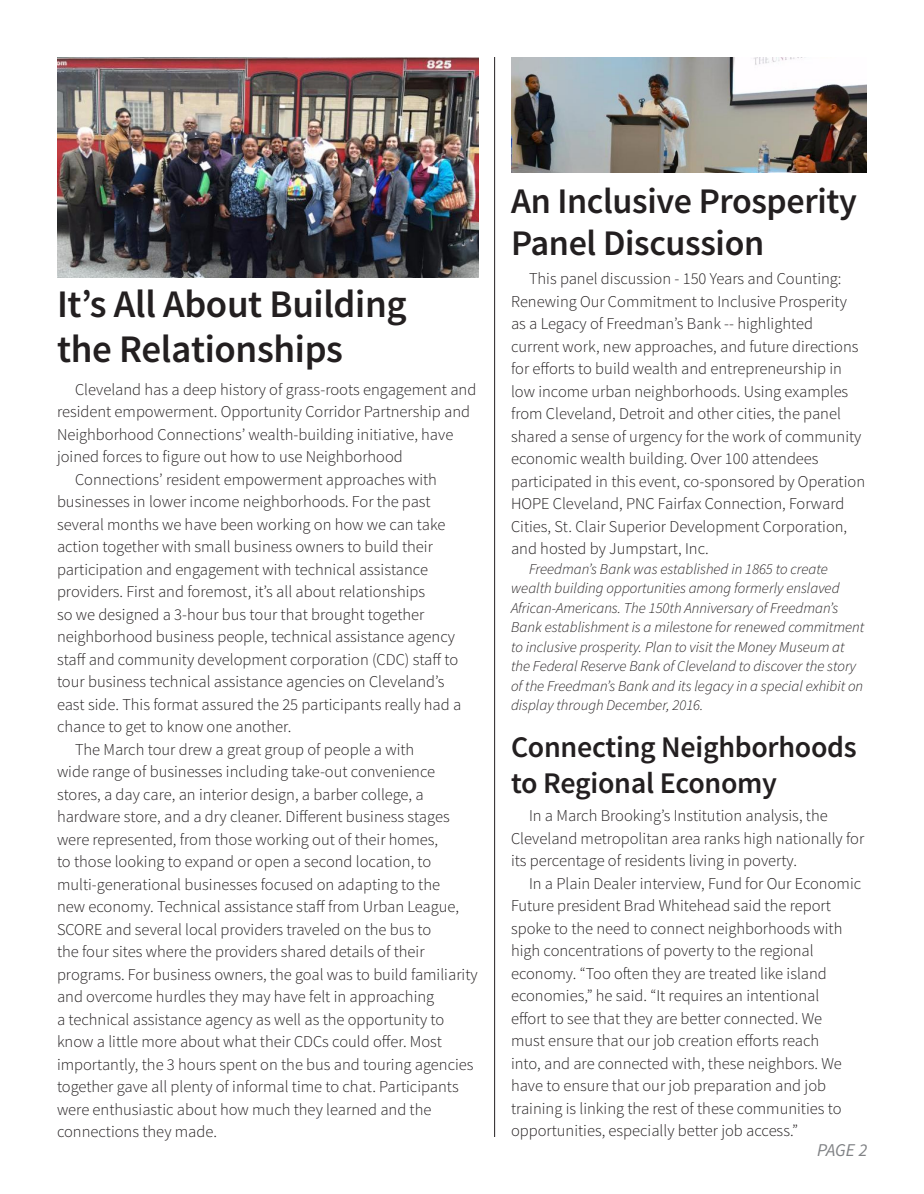
<style>
.page{position:relative;width:924px;height:1194px;background:#fff}
.page>*{position:absolute;margin:0;border:0;box-sizing:border-box;transform-origin:0 0}
.t1{font:600 39px "Source Sans Pro";letter-spacing:-.01em;color:#231f20}
.t2{font:600 36px/42px "Source Sans Pro";letter-spacing:-.01em;color:#231f20}
.t3{font:600 30px "Source Sans Pro";letter-spacing:-.01em;color:#231f20}
.t4{font:italic 18px "Source Sans Pro";color:#808285}
.t5{font:300 16.5px/22.5px "Source Sans Pro";color:#231f20}
.t6{font:italic 300 15px/19.5px "Source Sans Pro";color:#231f20}
</style>
<div class="page">
<img style="left:57px;top:57px;width:421px;height:221px">
<img style="left:511px;top:57px;width:356px;height:116px">
<hr style="left:494px;top:57px;width:1px;height:1080px;background:#231f20">
<p class="t1" style="left:57px;top:279px;width:351px">It’s All About Building</p>
<p class="t1" style="left:57px;top:324px;width:287px">the Relationships</p>
<p class="t5" style="left:57px;top:378px;width:421px;text-indent:18px">Cleveland has a deep history of grass-roots engagement and resident empowerment. Opportunity Corridor Partnership and Neighborhood Connections’ wealth-building initiative, have joined forces to figure out how to use Neighborhood</p>
<p class="t5" style="left:57px;top:468px;width:406px;text-indent:18px">Connections’ resident empowerment approaches with businesses in lower income neighborhoods. For the past several months we have been working on how we can take action together with small business owners to build their participation and engagement with technical assistance providers. First and foremost, it’s all about relationships<br>so we designed a 3-hour bus tour that brought together neighborhood business people, technical assistance agency staff and community development corporation (CDC) staff to tour business technical assistance agencies on Cleveland’s east side. This format assured the 25 participants really had a chance to get to know one another.</p>
<p class="t5" style="left:57px;top:738px;width:422px;text-indent:18px">The March tour drew a great group of people a with<br>wide range of businesses including take-out convenience stores, a day care, an interior design, a barber college, a hardware store, and a dry cleaner. Different business stages were represented, from those working out of their homes,<br>to those looking to expand or open a second location, to multi-generational businesses focused on adapting to the<br>new economy. Technical assistance staff from Urban League, SCORE and several local providers traveled on the bus to<br>the four sites where the providers shared details of their programs. For business owners, the goal was to build familiarity and overcome hurdles they may have felt in approaching<br>a technical assistance agency as well as the opportunity to know a little more about what their CDCs could offer. Most importantly, the 3 hours spent on the bus and touring agencies together gave all plenty of informal time to chat. Participants were enthusiastic about how much they learned and the connections they made.</p>
<p class="t2" style="left:511px;top:181px;width:347px">An Inclusive Prosperity<br>Panel Discussion</p>
<p class="t5" style="left:511px;top:268px;width:356px;text-indent:18px">This panel discussion - 150 Years and Counting:<br>Renewing Our Commitment to Inclusive Prosperity as a Legacy of Freedman’s Bank -- highlighted current work, new approaches, and future directions for efforts to build wealth and entrepreneurship in low income urban neighborhoods. Using examples from Cleveland, Detroit and other cities, the panel shared a sense of urgency for the work of community economic wealth building. Over 100 attendees participated in this event, co-sponsored by Operation HOPE Cleveland, PNC Fairfax Connection, Forward Cities, St. Clair Superior Development Corporation, and hosted by Jumpstart, Inc.</p>
<p class="t6" style="left:511px;top:559px;width:355px;text-indent:18px">Freedman’s Bank was established in 1865 to create wealth building opportunities among formerly enslaved African-Americans. The 150th Anniversary of Freedman’s Bank establishment is a milestone for renewed commitment to inclusive prosperity. Plan to visit the Money Museum at the Federal Reserve Bank of Cleveland to discover the story of the Freedman’s Bank and its legacy in a special exhibit on display through December, 2016.</p>
<p class="t3" style="left:511px;top:728px;width:347px">Connecting Neighborhoods</p>
<p class="t3" style="left:511px;top:764px;width:267px">to Regional Economy</p>
<p class="t5" style="left:511px;top:805px;width:355px;text-indent:18px">In a March Brooking’s Institution analysis, the<br>Cleveland metropolitan area ranks high nationally for its percentage of residents living in poverty.</p>
<p class="t5" style="left:511px;top:872px;width:352px;text-indent:18px">In a Plain Dealer interview, Fund for Our Economic Future president Brad Whitehead said the report spoke to the need to connect neighborhoods with high concentrations of poverty to the regional economy. “Too often they are treated like island economies,” he said. “It requires an intentional<br>effort to see that they are better connected. We<br>must ensure that our job creation efforts reach<br>into, and are connected with, these neighbors. We have to ensure that our job preparation and job training is linking the rest of these communities to opportunities, especially better job access.”</p>
<p class="t4" style="left:817px;top:1139px;width:52px">PAGE 2</p>
</div>
